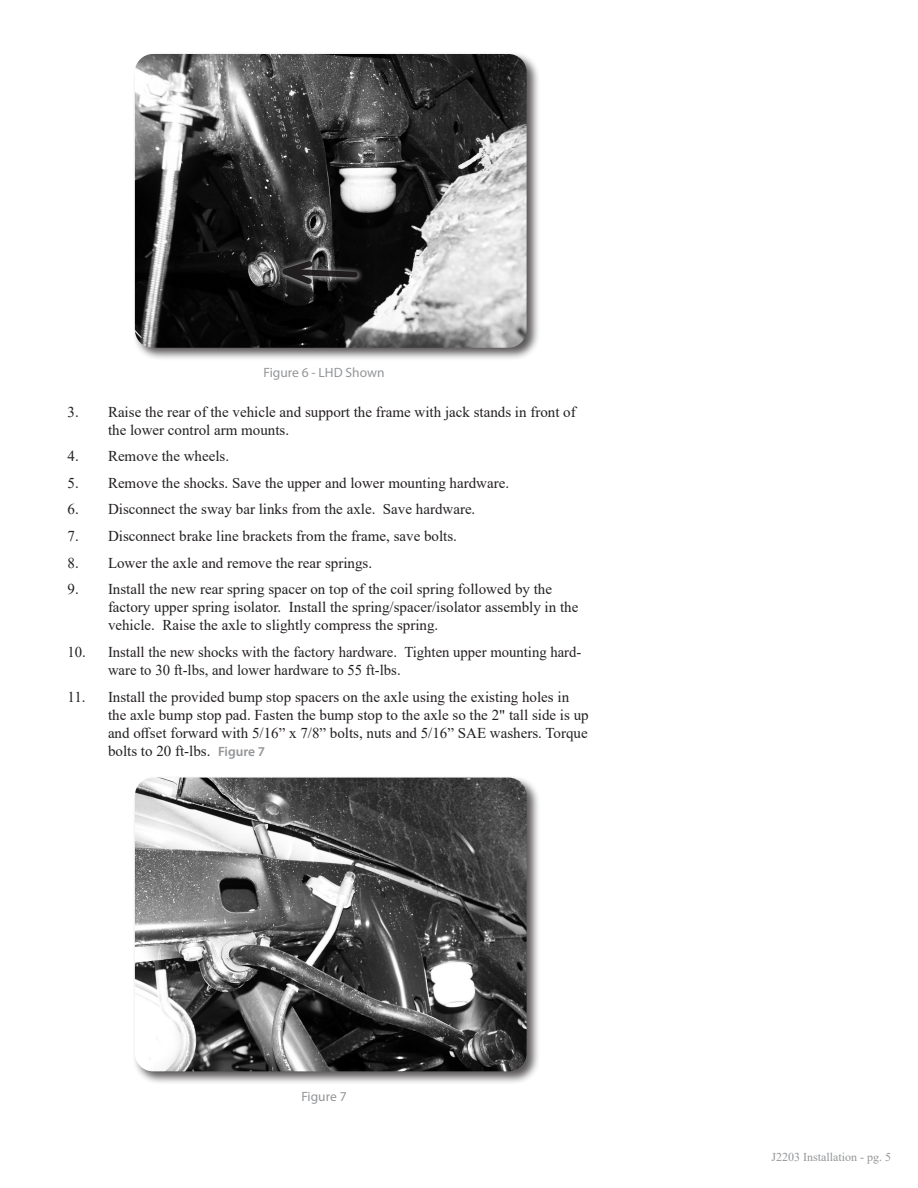
<style>
.page{position:relative;width:918px;height:1188px;background:#fff}
.page>*{position:absolute;margin:0;border:0;box-sizing:border-box;transform-origin:0 0}
.t1{font:15px/18px "Times New Roman";color:#231f20}
.t2{font:13.5px "Myriad Pro";color:#939598}
.t3{font:12px "Times New Roman";color:#939598}
.s1{font-family:"Myriad Pro";font-weight:600;font-size:13.5px;color:#939598}
</style>
<div class="page">
<div style="left:132px;top:51px;width:408px;height:310px;background:#231f20;opacity:.75"></div>
<img style="left:135px;top:54px;width:392px;height:294px">
<div style="left:277px;top:256px;width:87px;height:34px;background:linear-gradient(to bottom,#0a0a0a,#0e0e0e)"></div>
<svg style="left:269px;top:257px;width:92px;height:32px;background:#383737"></svg>
<div style="left:132px;top:775px;width:408px;height:310px;background:#231f20;opacity:.75"></div>
<img style="left:135px;top:778px;width:392px;height:293px">
<p class="t2" style="left:264px;top:364px;width:122px">Figure 6 - LHD Shown</p>
<p class="t1" style="left:108px;top:402px;width:469px;text-indent:-40px">3. Raise the rear of the vehicle and support the frame with jack stands in front of the lower control arm mounts.</p>
<p class="t1" style="left:68px;top:447px;width:163px">4. Remove the wheels.</p>
<p class="t1" style="left:68px;top:473px;width:443px">5. Remove the shocks. Save the upper and lower mounting hardware.</p>
<p class="t1" style="left:68px;top:500px;width:409px">6. Disconnect the sway bar links from the axle. Save hardware.</p>
<p class="t1" style="left:68px;top:527px;width:391px">7. Disconnect brake line brackets from the frame, save bolts.</p>
<p class="t1" style="left:68px;top:553px;width:306px">8. Lower the axle and remove the rear springs.</p>
<p class="t1" style="left:108px;top:580px;width:472px;text-indent:-40px">9. Install the new rear spring spacer on top of the coil spring followed by the factory upper spring isolator. Install the spring/spacer/isolator assembly in the vehicle. Raise the axle to slightly compress the spring.</p>
<p class="t1" style="left:108px;top:643px;width:475px;text-indent:-40px">10. Install the new shocks with the factory hardware. Tighten upper mounting hard&shy;ware to 30 ft-lbs, and lower hardware to 55 ft-lbs.</p>
<p class="t1" style="left:108px;top:687px;width:482px;text-indent:-40px">11. Install the provided bump stop spacers on the axle using the existing holes in the axle bump stop pad. Fasten the bump stop to the axle so the 2" tall side is up and offset forward with 5/16” x 7/8” bolts, nuts and 5/16” SAE washers. Torque bolts to 20 ft-lbs. <span class="s1">Figure 7</span></p>
<p class="t2" style="left:301px;top:1088px;width:47px">Figure 7</p>
<p class="t3" style="left:771px;top:1149px;width:121px">J2203 Installation - pg. 5</p>
</div>
